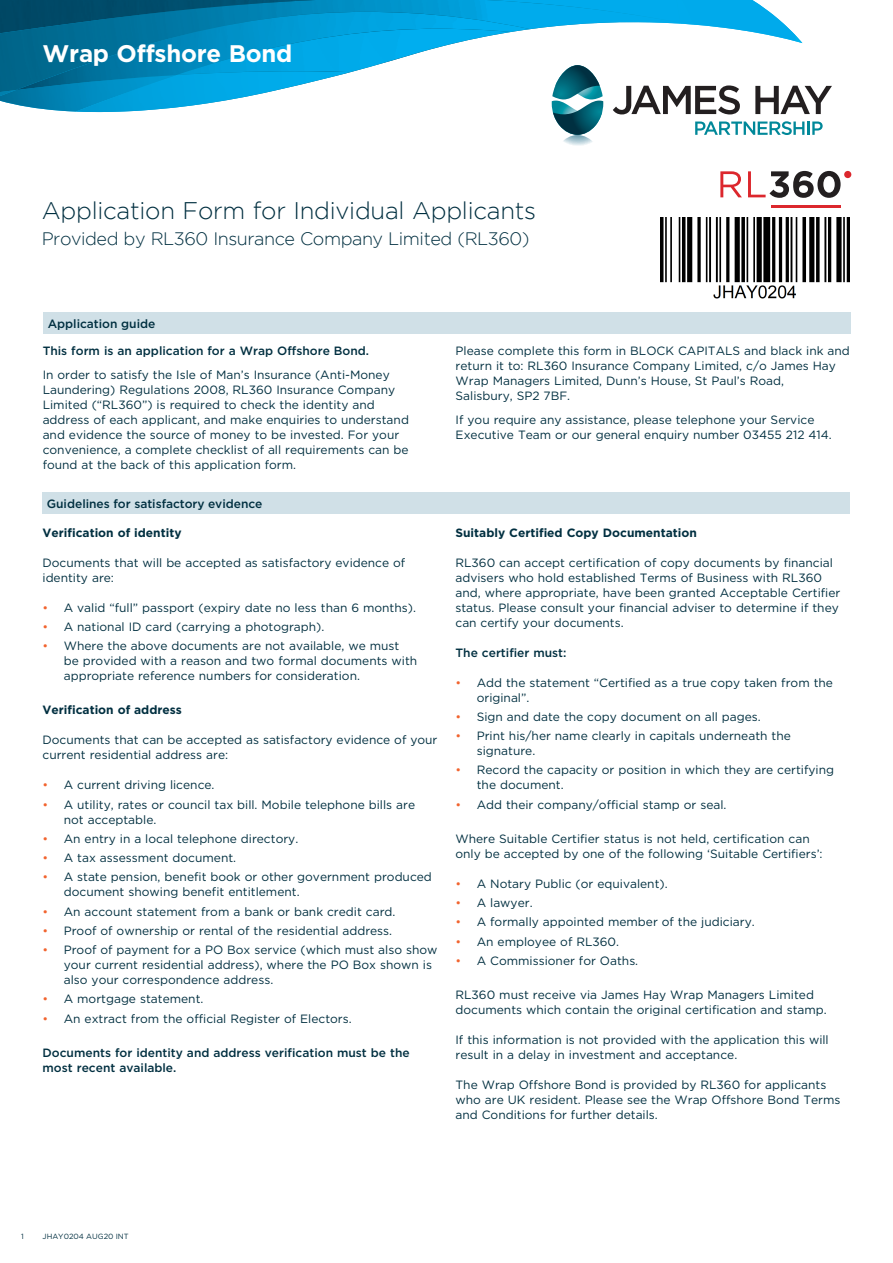
<style>
.page{position:relative;width:893px;height:1263px;background:#fff}
.page>*{position:absolute;margin:0;border:0;box-sizing:border-box;transform-origin:0 0}
.t1{font:300 24px "Gotham";letter-spacing:-.01em;color:#002f40}
.t2{font:700 24px "Gotham";letter-spacing:-.01em;color:#fff}
.t3{font:300 18px "Gotham";letter-spacing:-.025em;color:#002f40}
.t4{font:12px/15px "Gotham";color:#002f40}
.t5{font:500 12px/15px "Gotham";color:#002f40}
.t6{font:700 12px "Gotham";color:#002f40}
.t7{font:7.5px "Gotham";color:#002f40}
.s1{color:#f2642f}
</style>
<div class="page">
<img style="left:0;top:92px;width:76px;height:20px">
<img style="left:76px;top:92px;width:192px;height:20px">
<img style="left:0;top:33px;width:277px;height:59px">
<img style="left:16px;top:33px;width:278px;height:57px">
<img style="left:177px;top:33px;width:117px;height:42px">
<img style="left:693px;top:0;width:89px;height:22px">
<img style="left:680px;top:0;width:13px;height:22px">
<img style="left:0;top:0;width:680px;height:33px">
<div style="left:43px;top:313px;width:808px;height:21px;background:#d0e0e7"></div>
<svg style="left:294px;top:22px;width:538px;height:124px"></svg>
<hr style="left:771px;top:205px;width:70px;height:2px;background:#dc272d">
<div style="left:844px;top:171px;width:7px;height:7px;background:#dc272d;border-radius:50%"></div>
<svg style="left:720px;top:171px;width:121px;height:27px"></svg>
<div style="left:42px;top:492px;width:808px;height:22px;background:#d0e0e7"></div>
<img style="left:661px;top:217px;width:189px;height:82px">
<h1 class="t2" style="left:43px;top:37px;width:251px">Wrap Offshore Bond</h1>
<h1 class="t1" style="left:42px;top:197px;width:496px">Application Form for Individual Applicants</h1>
<h2 class="t3" style="left:42px;top:229px;width:489px">Provided by RL360 Insurance Company Limited (RL360)</h2>
<p class="t5" style="left:48px;top:316px;width:109px">Application guide</p>
<p class="t5" style="left:43px;top:343px;width:328px">This form is an application for a Wrap Offshore Bond.</p>
<p class="t4" style="left:43px;top:367px;width:368px">In order to satisfy the Isle of Man’s Insurance (Anti-Money Laundering) Regulations 2008, RL360 Insurance Company Limited (“RL360”) is required to check the identity and address of each applicant, and make enquiries to understand and evidence the source of money to be invested. For your convenience, a complete checklist of all requirements can be found at the back of this application form.</p>
<p class="t5" style="left:47px;top:496px;width:217px">Guidelines for satisfactory evidence</p>
<p class="t6" style="left:43px;top:524px;width:141px">Verification of identity</p>
<p class="t4" style="left:43px;top:554px;width:364px">Documents that will be accepted as satisfactory evidence of identity are:</p>
<p class="t4" style="left:43px;top:599px;width:375px"><span class="s1">•</span> A valid “full” passport (expiry date no less than 6 months).</p>
<p class="t4" style="left:43px;top:619px;width:283px"><span class="s1">•</span> A national ID card (carrying a photograph).</p>
<p class="t4" style="left:64px;top:638px;width:355px;text-indent:-21px"><span class="s1">•</span> Where the above documents are not available, we must be provided with a reason and two formal documents with appropriate reference numbers for consideration.</p>
<p class="t6" style="left:43px;top:702px;width:141px">Verification of address</p>
<p class="t4" style="left:43px;top:732px;width:396px">Documents that can be accepted as satisfactory evidence of your current residential address are:</p>
<p class="t4" style="left:43px;top:777px;width:174px"><span class="s1">•</span> A current driving licence.</p>
<p class="t4" style="left:64px;top:796px;width:353px;text-indent:-21px"><span class="s1">•</span> A utility, rates or council tax bill. Mobile telephone bills are not acceptable.</p>
<p class="t4" style="left:43px;top:831px;width:257px"><span class="s1">•</span> An entry in a local telephone directory.</p>
<p class="t4" style="left:43px;top:850px;width:195px"><span class="s1">•</span> A tax assessment document.</p>
<p class="t4" style="left:64px;top:869px;width:370px;text-indent:-21px"><span class="s1">•</span> A state pension, benefit book or other government produced document showing benefit entitlement.</p>
<p class="t4" style="left:43px;top:903px;width:354px"><span class="s1">•</span> An account statement from a bank or bank credit card.</p>
<p class="t4" style="left:43px;top:923px;width:351px"><span class="s1">•</span> Proof of ownership or rental of the residential address.</p>
<p class="t4" style="left:64px;top:942px;width:375px;text-indent:-21px"><span class="s1">•</span> Proof of payment for a PO Box service (which must also show your current residential address), where the PO Box shown is also your correspondence address.</p>
<p class="t4" style="left:43px;top:991px;width:162px"><span class="s1">•</span> A mortgage statement.</p>
<p class="t4" style="left:43px;top:1010px;width:311px"><span class="s1">•</span> An extract from the official Register of Electors.</p>
<p class="t5" style="left:43px;top:1045px;width:369px">Documents for identity and address verification must be the most recent available.</p>
<p class="t4" style="left:456px;top:343px;width:396px">Please complete this form in BLOCK CAPITALS and black ink and return it to: RL360 Insurance Company Limited, c/o James Hay Wrap Managers Limited, Dunn’s House, St Paul’s Road,<br>Salisbury, SP2 7BF.</p>
<p class="t4" style="left:456px;top:412px;width:378px">If you require any assistance, please telephone your Service<br>Executive Team or our general enquiry number 03455 212 414.</p>
<p class="t6" style="left:455px;top:524px;width:243px">Suitably Certified Copy Documentation</p>
<p class="t4" style="left:455px;top:554px;width:386px">RL360 can accept certification of copy documents by financial advisers who hold established Terms of Business with RL360 and, where appropriate, have been granted Acceptable Certifier status. Please consult your financial adviser to determine if they can certify your documents.</p>
<p class="t5" style="left:455px;top:645px;width:113px">The certifier must:</p>
<p class="t4" style="left:477px;top:674px;width:358px;text-indent:-21px"><span class="s1">•</span> Add the statement “Certified as a true copy taken from the original”.</p>
<p class="t4" style="left:455px;top:709px;width:307px"><span class="s1">•</span> Sign and date the copy document on all pages.</p>
<p class="t4" style="left:477px;top:728px;width:316px;text-indent:-21px"><span class="s1">•</span> Print his/her name clearly in capitals underneath the signature.</p>
<p class="t4" style="left:477px;top:762px;width:359px;text-indent:-21px"><span class="s1">•</span> Record the capacity or position in which they are certifying the document.</p>
<p class="t4" style="left:455px;top:796px;width:273px"><span class="s1">•</span> Add their company/official stamp or seal.</p>
<p class="t4" style="left:455px;top:831px;width:369px">Where Suitable Certifier status is not held, certification can only be accepted by one of the following ‘Suitable Certifiers’:</p>
<p class="t4" style="left:455px;top:876px;width:214px"><span class="s1">•</span> A Notary Public (or equivalent).</p>
<p class="t4" style="left:455px;top:895px;width:79px"><span class="s1">•</span> A lawyer.</p>
<p class="t4" style="left:455px;top:914px;width:301px"><span class="s1">•</span> A formally appointed member of the judiciary.</p>
<p class="t4" style="left:455px;top:933px;width:165px"><span class="s1">•</span> An employee of RL360.</p>
<p class="t4" style="left:455px;top:953px;width:184px"><span class="s1">•</span> A Commissioner for Oaths.</p>
<p class="t4" style="left:455px;top:987px;width:373px">RL360 must receive via James Hay Wrap Managers Limited documents which contain the original certification and stamp.</p>
<p class="t4" style="left:455px;top:1032px;width:375px">If this information is not provided with the application this will result in a delay in investment and acceptance.</p>
<p class="t4" style="left:455px;top:1077px;width:386px">The Wrap Offshore Bond is provided by RL360 for applicants who are UK resident. Please see the Wrap Offshore Bond Terms and Conditions for further details.</p>
<p class="t7" style="left:21px;top:1232px;width:4px">1</p>
<p class="t7" style="left:43px;top:1232px;width:88px">JHAY0204 AUG20 INT</p>
</div>
